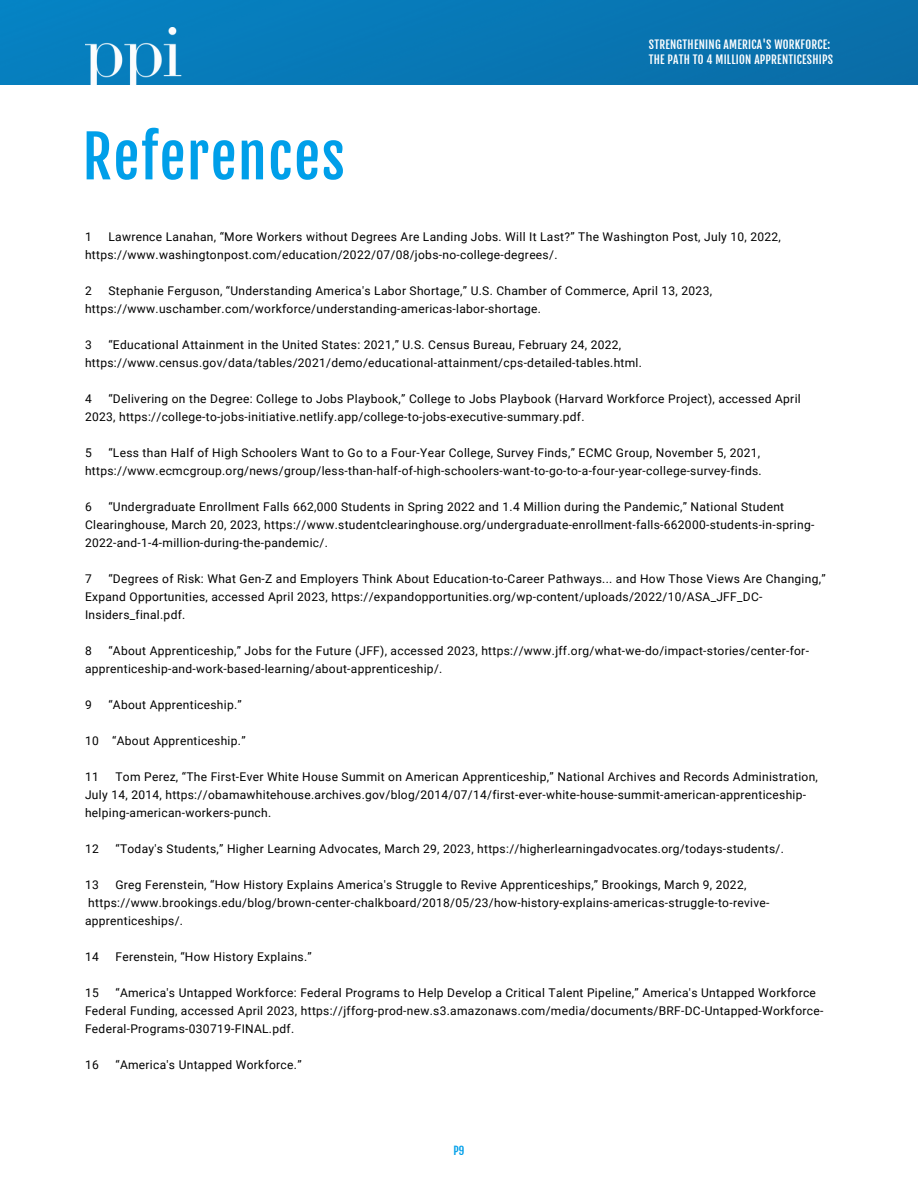
<style>
.page{position:relative;width:918px;height:1188px;background:#fff}
.page>*{position:absolute;margin:0;border:0;box-sizing:border-box;transform-origin:0 0}
.t1{font:57.6px "Fjalla One";letter-spacing:.025em;color:#009fe9}
.t2{font:12px/18px "Roboto";letter-spacing:.025em;color:#000}
.t3{font:11.25px/15.1px "Fjalla One";letter-spacing:.02em;color:#fff}
.t4{font:11.1px "Fjalla One";color:#009fe9}
</style>
<div class="page">
<img style="left:0;top:0;width:918px;height:85px">
<img style="left:85px;top:28px;width:98px;height:57px">
<h1 class="t1" style="left:83px;top:121px;width:264px">References</h1>
<p class="t3" style="left:649px;top:37px;width:186px">STRENGTHENING AMERICA'S WORKFORCE:<br>THE PATH TO 4 MILLION APPRENTICESHIPS</p>
<p class="t2" style="left:85px;top:228px;width:697px;text-indent:23px">Lawrence Lanahan, “More Workers without Degrees Are Landing Jobs. Will It Last?” The Washington Post, July 10, 2022, https://www.washingtonpost.com/education/2022/07/08/jobs-no-college-degrees/.</p>
<p class="t2" style="left:85px;top:282px;width:8px">2</p>
<p class="t2" style="left:85px;top:228px;width:8px">1</p>
<p class="t2" style="left:85px;top:282px;width:629px;text-indent:23px">Stephanie Ferguson, “Understanding America's Labor Shortage,” U.S. Chamber of Commerce, April 13, 2023, https://www.uschamber.com/workforce/understanding-americas-labor-shortage.</p>
<p class="t2" style="left:85px;top:336px;width:8px">3</p>
<p class="t2" style="left:85px;top:336px;width:558px;text-align:center">“Educational Attainment in the United States: 2021,” U.S. Census Bureau, February 24, 2022, https://www.census.gov/data/tables/2021/demo/educational-attainment/cps-detailed-tables.html.</p>
<p class="t2" style="left:85px;top:390px;width:8px">4</p>
<p class="t2" style="left:85px;top:390px;width:717px;text-indent:23px">“Delivering on the Degree: College to Jobs Playbook,” College to Jobs Playbook (Harvard Workforce Project), accessed April<br>2023, https://college-to-jobs-initiative.netlify.app/college-to-jobs-executive-summary.pdf.</p>
<p class="t2" style="left:85px;top:444px;width:8px">5</p>
<p class="t2" style="left:85px;top:444px;width:678px;text-align:right">“Less than Half of High Schoolers Want to Go to a Four-Year College, Survey Finds,” ECMC Group, November 5, 2021, https://www.ecmcgroup.org/news/group/less-than-half-of-high-schoolers-want-to-go-to-a-four-year-college-survey-finds.</p>
<p class="t2" style="left:85px;top:498px;width:8px">6</p>
<p class="t2" style="left:85px;top:498px;width:731px;text-indent:23px">“Undergraduate Enrollment Falls 662,000 Students in Spring 2022 and 1.4 Million during the Pandemic,” National Student<br>Clearinghouse, March 20, 2023, https://www.studentclearinghouse.org/undergraduate-enrollment-falls-662000-students-in-spring-<br>2022-and-1-4-million-during-the-pandemic/.</p>
<p class="t2" style="left:85px;top:570px;width:8px">7</p>
<p class="t2" style="left:85px;top:570px;width:742px;text-indent:23px">“Degrees of Risk: What Gen-Z and Employers Think About Education-to-Career Pathways... and How Those Views Are Changing,”<br>Expand Opportunities, accessed April 2023, https://expandopportunities.org/wp-content/uploads/2022/10/ASA_JFF_DC-<br>Insiders_final.pdf.</p>
<p class="t2" style="left:85px;top:642px;width:8px">8</p>
<p class="t2" style="left:85px;top:642px;width:725px;text-indent:23px">“About Apprenticeship,” Jobs for the Future (JFF), accessed 2023, https://www.jff.org/what-we-do/impact-stories/center-for&shy;apprenticeship-and-work-based-learning/about-apprenticeship/.</p>
<p class="t2" style="left:85px;top:696px;width:8px">9</p>
<p class="t2" style="left:108px;top:696px;width:135px">“About Apprenticeship.”</p>
<p class="t2" style="left:85px;top:732px;width:162px">10 “About Apprenticeship.”</p>
<p class="t2" style="left:85px;top:768px;width:15px">11</p>
<p class="t2" style="left:85px;top:768px;width:734px;text-indent:30px">Tom Perez, “The First-Ever White House Summit on American Apprenticeship,” National Archives and Records Administration,<br>July 14, 2014, https://obamawhitehouse.archives.gov/blog/2014/07/14/first-ever-white-house-summit-american-apprenticeship&shy;helping-american-workers-punch.</p>
<p class="t2" style="left:85px;top:840px;width:15px">12</p>
<p class="t2" style="left:115px;top:840px;width:670px">“Today's Students,” Higher Learning Advocates, March 29, 2023, https://higherlearningadvocates.org/todays-students/.</p>
<p class="t2" style="left:85px;top:876px;width:15px">13</p>
<p class="t2" style="left:85px;top:876px;width:686px;text-indent:30px">Greg Ferenstein, “How History Explains America's Struggle to Revive Apprenticeships,” Brookings, March 9, 2022, https://www.brookings.edu/blog/brown-center-chalkboard/2018/05/23/how-history-explains-americas-struggle-to-revive&shy;apprenticeships/.</p>
<p class="t2" style="left:85px;top:948px;width:15px">14</p>
<p class="t2" style="left:115px;top:948px;width:198px">Ferenstein, “How History Explains.”</p>
<p class="t2" style="left:85px;top:984px;width:15px">15</p>
<p class="t2" style="left:85px;top:984px;width:740px;text-indent:30px">“America's Untapped Workforce: Federal Programs to Help Develop a Critical Talent Pipeline,” America's Untapped Workforce<br>Federal Funding, accessed April 2023, https://jfforg-prod-new.s3.amazonaws.com/media/documents/BRF-DC-Untapped-Workforce-<br>Federal-Programs-030719-FINAL.pdf.</p>
<p class="t2" style="left:85px;top:1056px;width:15px">16</p>
<p class="t2" style="left:115px;top:1056px;width:188px">“America's Untapped Workforce.”</p>
<p class="t4" style="left:453px;top:1143px;width:13px">P9</p>
</div>
